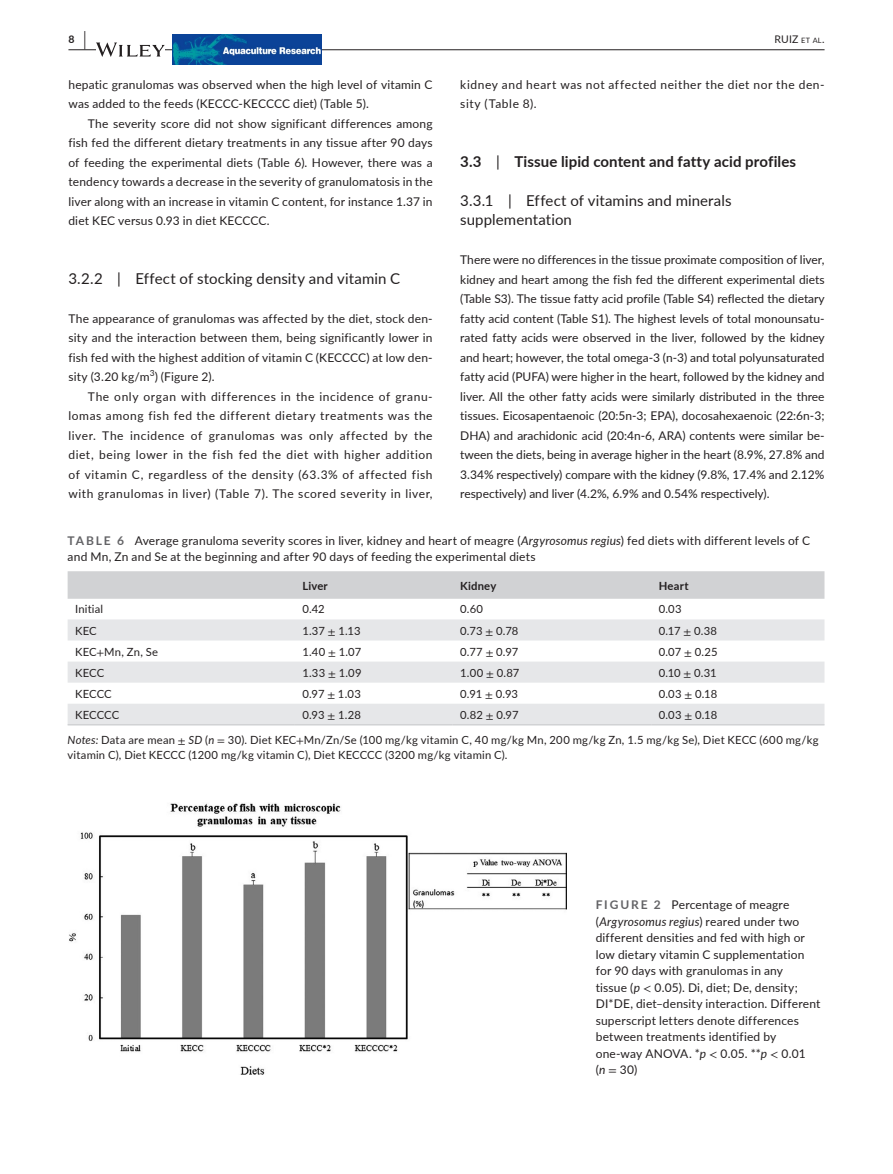
<style>
.page{position:relative;width:893px;height:1174px;background:#fff}
.page>*{position:absolute;margin:0;border:0;box-sizing:border-box;transform-origin:0 0}
.t1{font:15px/19.5px "Lato";letter-spacing:.005em;color:#231f20}
.t2{font:700 15px "Lato";letter-spacing:.005em;color:#231f20}
.t3{font:12px/19.5px "Lato";letter-spacing:.015em;color:#231f20;text-align:justify}
.t4{font:12px/19.5px "Lato";letter-spacing:.05em;color:#231f20}
.t5{font:11.25px/15.8px "Lato";letter-spacing:.015em;color:#231f20}
.t6{font:700 11.25px "Lato";letter-spacing:.02em;color:#231f20}
.t7{font:10.5px "Lato";color:#231f20}
.t8{font:700 10.5px "Lato";color:#231f20}
.t9{font:8.4px "Lato";color:#231f20}
.s1{font-size:19.5px}
.s2{font-size:7.35px}
.s3{font-weight:400}
.s4{font-weight:700;color:#636366}
.s5{font-style:italic}
.s6{font-family:"STIX"}
</style>
<div class="page">
<hr style="left:68px;top:49px;width:756px;height:1px;background:#231f20">
<svg style="left:96px;top:42px;width:69px;height:15px"></svg>
<img style="left:172px;top:35px;width:149px;height:30px">
<svg style="left:68px;top:571px;width:756px;height:28px;background:#d1d2d4"></svg>
<svg style="left:68px;top:619px;width:756px;height:105px;fill:#e6e7e9"></svg>
<hr style="left:68px;top:724px;width:227px;height:1px;background:#d1d2d4">
<hr style="left:295px;top:724px;width:158px;height:1px;background:#d1d2d4">
<hr style="left:453px;top:724px;width:198px;height:1px;background:#d1d2d4">
<hr style="left:651px;top:724px;width:173px;height:1px;background:#d1d2d4">
<img style="left:69px;top:803px;width:497px;height:271px">
<p class="t8" style="left:68px;top:31px;width:19px">8 <span class="s1">|</span></p>
<p class="t7" style="left:774px;top:31px;width:51px">RUIZ <span class="s2">et al</span>.</p>
<p class="t3" style="left:68px;top:74px;width:366px">hepatic granulomas was observed when the high level of vitamin C was added to the feeds (KECCC-KECCCC diet) (Table 5).</p>
<p class="t3" style="left:68px;top:113px;width:366px;text-indent:20px">The severity score did not show significant differences among fish fed the different dietary treatments in any tissue after 90 days of feeding the experimental diets (Table 6). However, there was a tendency towards a decrease in the severity of granulomatosis in the liver along with an increase in vitamin C content, for instance 1.37 in diet KEC versus 0.93 in diet KECCCC.</p>
<p class="t4" style="left:460px;top:74px;width:366px">kidney and heart was not affected neither the diet nor the den&shy;sity (Table 8).</p>
<p class="t2" style="left:460px;top:150px;width:337px">3.3 <span class="s3">|</span> Tissue lipid content and fatty acid profiles</p>
<p class="t1" style="left:460px;top:190px;width:273px">3.3.1 | Effect of vitamins and minerals supplementation</p>
<p class="t3" style="left:460px;top:249px;width:366px">There were no differences in the tissue proximate composition of liver, kidney and heart among the fish fed the different experimental diets (Table S3). The tissue fatty acid profile (Table S4) reflected the dietary fatty acid content (Table S1). The highest levels of total monounsatu&shy;rated fatty acids were observed in the liver, followed by the kidney and heart; however, the total omega-3 (n-3) and total polyunsaturated fatty acid (PUFA) were higher in the heart, followed by the kidney and liver. All the other fatty acids were similarly distributed in the three tissues. Eicosapentaenoic (20:5n-3; EPA), docosahexaenoic (22:6n-3; DHA) and arachidonic acid (20:4n-6, ARA) contents were similar be&shy;tween the diets, being in average higher in the heart (8.9%, 27.8% and 3.34% respectively) compare with the kidney (9.8%, 17.4% and 2.12% respectively) and liver (4.2%, 6.9% and 0.54% respectively).</p>
<p class="t3" style="left:68px;top:532px;width:744px;line-height:16.5px"><span class="s4">TABLE 6</span> Average granuloma severity scores in liver, kidney and heart of meagre (<span class="s5">Argyrosomus regius</span>) fed diets with different levels of C and Mn, Zn and Se at the beginning and after 90 days of feeding the experimental diets</p>
<p class="t6" style="left:302px;top:577px;width:27px">Liver</p>
<p class="t6" style="left:460px;top:577px;width:38px">Kidney</p>
<p class="t6" style="left:659px;top:577px;width:31px">Heart</p>
<p class="t5" style="left:75px;top:601px;width:30px">Initial</p>
<p class="t5" style="left:302px;top:601px;width:24px">0.42</p>
<p class="t5" style="left:460px;top:601px;width:24px">0.60</p>
<p class="t5" style="left:659px;top:601px;width:24px">0.03</p>
<p class="t5" style="left:75px;top:622px;width:23px">KEC</p>
<p class="t5" style="left:302px;top:622px;width:60px">1.37 <span class="s6">±</span> 1.13</p>
<p class="t5" style="left:460px;top:622px;width:60px">0.73 <span class="s6">±</span> 0.78</p>
<p class="t5" style="left:659px;top:622px;width:60px">0.17 <span class="s6">±</span> 0.38</p>
<p class="t5" style="left:75px;top:643px;width:84px">KEC<span class="s6">+</span>Mn, Zn, Se</p>
<p class="t5" style="left:302px;top:643px;width:60px">1.40 <span class="s6">±</span> 1.07</p>
<p class="t5" style="left:460px;top:643px;width:60px">0.77 <span class="s6">±</span> 0.97</p>
<p class="t5" style="left:659px;top:643px;width:61px">0.07 <span class="s6">±</span> 0.25</p>
<p class="t5" style="left:75px;top:664px;width:31px">KECC</p>
<p class="t5" style="left:302px;top:664px;width:61px">1.33 <span class="s6">±</span> 1.09</p>
<p class="t5" style="left:460px;top:664px;width:61px">1.00 <span class="s6">±</span> 0.87</p>
<p class="t5" style="left:659px;top:664px;width:60px">0.10 <span class="s6">±</span> 0.31</p>
<p class="t5" style="left:75px;top:685px;width:38px">KECCC</p>
<p class="t5" style="left:302px;top:685px;width:60px">0.97 <span class="s6">±</span> 1.03</p>
<p class="t5" style="left:460px;top:685px;width:60px">0.91 <span class="s6">±</span> 0.93</p>
<p class="t5" style="left:659px;top:685px;width:60px">0.03 <span class="s6">±</span> 0.18</p>
<p class="t5" style="left:75px;top:706px;width:46px">KECCCC</p>
<p class="t5" style="left:302px;top:706px;width:60px">0.93 <span class="s6">±</span> 1.28</p>
<p class="t5" style="left:460px;top:706px;width:60px">0.82 <span class="s6">±</span> 0.97</p>
<p class="t5" style="left:659px;top:706px;width:60px">0.03 <span class="s6">±</span> 0.18</p>
<p class="t5" style="left:68px;top:731px;width:752px"><span class="s5">Notes:</span> Data are mean <span class="s6">±</span> <span class="s5">SD</span> (<span class="s5">n</span> <span class="s6">=</span> 30). Diet KEC<span class="s6">+</span>Mn/Zn/Se (100 mg/kg vitamin C, 40 mg/kg Mn, 200 mg/kg Zn, 1.5 mg/kg Se), Diet KECC (600 mg/kg vitamin C), Diet KECCC (1200 mg/kg vitamin C), Diet KECCCC (3200 mg/kg vitamin C).</p>
<p class="t1" style="left:68px;top:268px;width:333px">3.2.2 | Effect of stocking density and vitamin C</p>
<p class="t3" style="left:68px;top:308px;width:366px">The appearance of granulomas was affected by the diet, stock den&shy;sity and the interaction between them, being significantly lower in fish fed with the highest addition of vitamin C (KECCCC) at low den&shy;sity (3.20 kg/m ) (Figure 2).</p>
<p class="t9" style="left:150px;top:367px;width:6px">3</p>
<p class="t3" style="left:68px;top:386px;width:366px;text-indent:19px">The only organ with differences in the incidence of granu&shy;lomas among fish fed the different dietary treatments was the liver. The incidence of granulomas was only affected by the diet, being lower in the fish fed the diet with higher addition of vitamin C, regardless of the density (63.3% of affected fish with granulomas in liver) (Table 7). The scored severity in liver,</p>
<p class="t3" style="left:596px;top:896px;width:226px;line-height:16.5px;text-align:left"><span class="s4">FIGURE 2</span> Percentage of meagre (<span class="s5">Argyrosomus regius</span>) reared under two different densities and fed with high or low dietary vitamin C supplementation for 90 days with granulomas in any<br>tissue (<span class="s5">p</span> <span class="s6">&lt;</span> 0.05). Di, diet; De, density; DI*DE, diet–density interaction. Different superscript letters denote differences between treatments identified by one-way ANOVA. *<span class="s5">p</span> <span class="s6">&lt;</span> 0.05. **<span class="s5">p</span> <span class="s6">&lt;</span> 0.01<br>(<span class="s5">n</span> <span class="s6">=</span> 30)</p>
</div>
